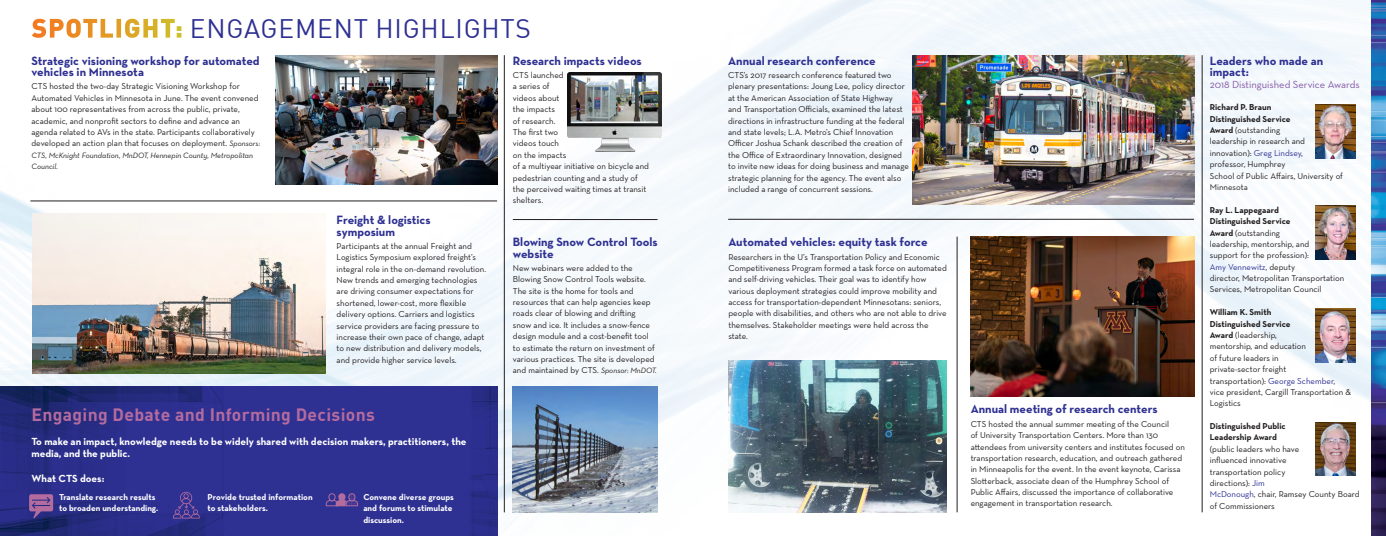
<style>
.page{position:relative;width:1386px;height:536px;background:#fff}
.page>*{position:absolute;margin:0;border:0;box-sizing:border-box;transform-origin:0 0}
.t1{font:26.25px "DINOT";letter-spacing:.03em;color:#2e3092}
.t2{font:700 17.5px "DINOT";letter-spacing:.02em;color:#b46c9f}
.t3{font:700 12.25px/11.4px "Neutraface Text";color:#2e3092}
.t4{font:700 10.5px/12.2px "Neutraface Text";color:#fff}
.t5{font:10.5px "Neutraface Text";color:#8558a4}
.t6{font:8.75px/11.4px "Neutraface Text";color:#231f20}
.t7{font:700 8.75px/11.4px "Neutraface Text";color:#fff}
.t8{font:italic 7.88px/11.4px "Neutraface Text";color:#231f20}
.s1{font-weight:900;color:#fff}
.s2{font-style:italic;font-size:7.88px}
.s3{font-weight:700}
.s4{color:#2e3092}
</style>
<div class="page">
<img style="left:0;top:0;width:1371px;height:536px">
<img style="left:913px;top:55px;width:281px;height:149px">
<hr style="left:1202px;top:55px;width:1px;height:457px;background:#231f20">
<hr style="left:728px;top:219px;width:466px;height:1px;background:#231f20">
<img style="left:276px;top:55px;width:221px;height:129px">
<img style="left:32px;top:214px;width:294px;height:159px">
<hr style="left:30px;top:201px;width:467px;height:1px;background:#231f20">
<hr style="left:504px;top:55px;width:1px;height:457px;background:#231f20">
<hr style="left:513px;top:219px;width:145px;height:1px;background:#231f20">
<img style="left:728px;top:360px;width:219px;height:152px">
<hr style="left:957px;top:236px;width:1px;height:276px;background:#231f20">
<img style="left:1371px;top:0;width:15px;height:536px">
<img style="left:1316px;top:105px;width:39px;height:53px">
<img style="left:1316px;top:206px;width:39px;height:53px">
<img style="left:1316px;top:309px;width:39px;height:53px">
<img style="left:1316px;top:422px;width:39px;height:53px">
<img style="left:971px;top:236px;width:223px;height:161px">
<img style="left:568px;top:72px;width:94px;height:79px">
<img style="left:513px;top:386px;width:145px;height:126px">
<img style="left:0;top:386px;width:497px;height:150px">
<svg style="left:29px;top:494px;width:24px;height:24px"></svg>
<svg style="left:173px;top:491px;width:27px;height:27px"></svg>
<svg style="left:326px;top:493px;width:32px;height:13px"></svg>
<p class="t1" style="left:32px;top:8px;width:501px"><span class="s1">SPOTLIGHT:</span> ENGAGEMENT HIGHLIGHTS</p>
<p class="t3" style="left:32px;top:55px;width:230px">Strategic visioning workshop for automated vehicles in Minnesota</p>
<p class="t6" style="left:32px;top:81px;width:230px">CTS hosted the two-day Strategic Visioning Workshop for Automated Vehicles in Minnesota in June. The event convened about 100 representatives from across the public, private, academic, and nonprofit sectors to define and advance an agenda related to AVs in the state. Participants collaboratively developed an action plan that focuses on deployment. <span class="s2">Sponsors:</span></p>
<p class="t8" style="left:32px;top:149px;width:223px">CTS, McKnight Foundation, MnDOT, Hennepin County, Metropolitan<br>Council.</p>
<p class="t3" style="left:337px;top:214px;width:96px">Freight &amp; logistics symposium</p>
<p class="t6" style="left:337px;top:240px;width:151px">Participants at the annual Freight and Logistics Symposium explored freight’s integral role in the on-demand revolution.<br>New trends and emerging technologies are driving consumer expectations for shortened, lower-cost, more flexible delivery options. Carriers and logistics service providers are facing pressure to increase their own pace of change, adapt to new distribution and delivery models, and provide higher service levels.</p>
<p class="t2" style="left:32px;top:400px;width:345px">Engaging Debate and Informing Decisions</p>
<p class="t4" style="left:32px;top:435px;width:437px">To make an impact, knowledge needs to be widely shared with decision makers, practitioners, the media, and the public.</p>
<p class="t4" style="left:32px;top:472px;width:74px">What CTS does:</p>
<p class="t7" style="left:59px;top:491px;width:101px">Translate research results to broaden understanding.</p>
<p class="t7" style="left:208px;top:491px;width:106px">Provide trusted information to stakeholders.</p>
<p class="t7" style="left:363px;top:491px;width:92px">Convene diverse groups and forums to stimulate discussion.</p>
<p class="t3" style="left:513px;top:55px;width:130px">Research impacts videos</p>
<p class="t6" style="left:513px;top:69px;width:138px">CTS launched<br>a series of<br>videos about<br>the impacts<br>of research.<br>The first two<br>videos touch<br>on the impacts<br>of a multiyear initiative on bicycle and pedestrian counting and a study of the perceived waiting times at transit shelters.</p>
<p class="t3" style="left:513px;top:236px;width:146px">Blowing Snow Control Tools website</p>
<p class="t6" style="left:513px;top:262px;width:145px">New webinars were added to the Blowing Snow Control Tools website.<br>The site is the home for tools and resources that can help agencies keep roads clear of blowing and drifting<br>snow and ice. It includes a snow-fence design module and a cost-benefit tool to estimate the return on investment of various practices. The site is developed and maintained by CTS. <span class="s2">Sponsor: MnDOT.</span></p>
<p class="t3" style="left:728px;top:55px;width:149px">Annual research conference</p>
<p class="t6" style="left:728px;top:69px;width:182px">CTS’s 2017 research conference featured two plenary presentations: Joung Lee, policy director at the American Association of State Highway<br>and Transportation Officials, examined the latest directions in infrastructure funding at the federal and state levels; L.A. Metro’s Chief Innovation Officer Joshua Schank described the creation of the Office of Extraordinary Innovation, designed to invite new ideas for doing business and manage strategic planning for the agency. The event also included a range of concurrent sessions.</p>
<p class="t3" style="left:728px;top:236px;width:201px">Automated vehicles: equity task force</p>
<p class="t6" style="left:728px;top:251px;width:220px">Researchers in the U’s Transportation Policy and Economic Competitiveness Program formed a task force on automated and self-driving vehicles. Their goal was to identify how various deployment strategies could improve mobility and access for transportation-dependent Minnesotans: seniors, people with disabilities, and others who are not able to drive themselves. Stakeholder meetings were held across the state.</p>
<p class="t3" style="left:971px;top:403px;width:188px">Annual meeting of research centers</p>
<p class="t6" style="left:971px;top:418px;width:216px">CTS hosted the annual summer meeting of the Council<br>of University Transportation Centers. More than 130 attendees from university centers and institutes focused on transportation research, education, and outreach gathered in Minneapolis for the event. In the event keynote, Carissa Slotterback, associate dean of the Humphrey School of Public Affairs, discussed the importance of collaborative engagement in transportation research.</p>
<p class="t3" style="left:1210px;top:55px;width:115px">Leaders who made an impact:</p>
<p class="t5" style="left:1210px;top:77px;width:152px">2018 Distinguished Service Awards</p>
<p class="t6" style="left:1210px;top:101px;width:135px"><span class="s3">Richard P. Braun<br>Distinguished Service<br>Award</span> (outstanding<br>leadership in research and innovation): <span class="s4">Greg Lindsey</span>,<br>professor, Humphrey<br>School of Public Affairs, University of<br>Minnesota</p>
<p class="t6" style="left:1210px;top:204px;width:136px"><span class="s3">Ray L. Lappegaard<br>Distinguished Service<br>Award</span> (outstanding<br>leadership, mentorship, and<br>support for the profession):<br><span class="s4">Amy Vennewitz</span>, deputy<br>director, Metropolitan Transportation<br>Services, Metropolitan Council</p>
<p class="t6" style="left:1210px;top:306px;width:143px"><span class="s3">William K. Smith<br>Distinguished Service<br>Award</span> (leadership,<br>mentorship, and education<br>of future leaders in<br>private-sector freight<br>transportation): <span class="s4">George Schember</span>, vice president, Cargill Transportation &amp;<br>Logistics</p>
<p class="t6" style="left:1210px;top:420px;width:151px"><span class="s3">Distinguished Public<br>Leadership Award<br></span>(public leaders who have<br>influenced innovative<br>transportation policy<br>directions): <span class="s4">Jim<br>McDonough</span>, chair, Ramsey County Board of Commissioners</p>
</div>
